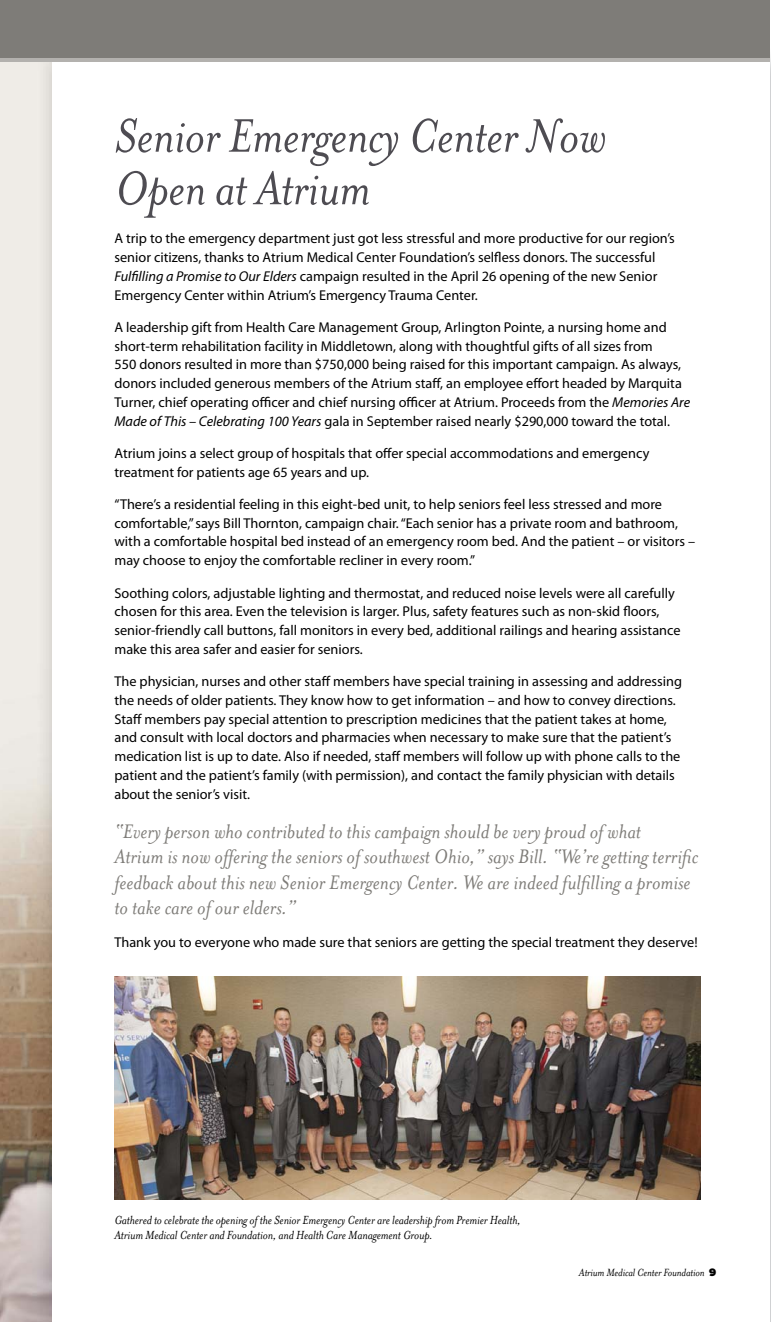
<style>
.page{position:relative;width:771px;height:1322px;background:#fff}
.page>*{position:absolute;margin:0;border:0;box-sizing:border-box;transform-origin:0 0}
.t1{font:italic 54px/52.5px "Mrs Eaves";letter-spacing:-.01em;color:#4e4c52}
.t2{font:italic 22.5px/25.5px "Mrs Eaves";color:#7e7c78}
.t3{font:14.25px/18.8px "Myriad Pro";color:#000}
.t4{font:italic 13.5px/15px "Mrs Eaves";letter-spacing:-.01em;color:#000}
.t5{font:italic 12px "Mrs Eaves";letter-spacing:-.01em;color:#000}
.s1{font-style:italic}
.s2{font-family:"Proxima Nova";font-weight:900;font-style:normal;font-size:11.25px}
</style>
<div class="page">
<img style="left:0;top:62px;width:38px;height:1258px">
<img style="left:38px;top:62px;width:14px;height:1258px">
<img style="left:114px;top:976px;width:586px;height:223px">
<div style="left:0;top:0;width:769px;height:59px;background:#7e7c78"></div>
<hr style="left:0;top:59px;width:769px;height:3px;background:#b3b1ae">
<h1 class="t1" style="left:114px;top:107px;width:493px">Senior Emergency Center Now<br>Open at Atrium</h1>
<p class="t3" style="left:114px;top:230px;width:561px">A trip to the emergency department just got less stressful and more productive for our region’s senior citizens, thanks to Atrium Medical Center Foundation’s selfless donors. The successful <span class="s1">Fulfilling a Promise to Our Elders</span> campaign resulted in the April 26 opening of the new Senior Emergency Center within Atrium’s Emergency Trauma Center.</p>
<p class="t3" style="left:114px;top:319px;width:577px">A leadership gift from Health Care Management Group, Arlington Pointe, a nursing home and short-term rehabilitation facility in Middletown, along with thoughtful gifts of all sizes from<br>550 donors resulted in more than $750,000 being raised for this important campaign. As always, donors included generous members of the Atrium staff, an employee effort headed by Marquita Turner, chief operating officer and chief nursing officer at Atrium. Proceeds from the <span class="s1">Memories Are Made of This – Celebrating 100 Years</span> gala in September raised nearly $290,000 toward the total.</p>
<p class="t3" style="left:114px;top:445px;width:536px">Atrium joins a select group of hospitals that offer special accommodations and emergency treatment for patients age 65 years and up.</p>
<p class="t3" style="left:114px;top:496px;width:582px">“There’s a residential feeling in this eight-bed unit, to help seniors feel less stressed and more comfortable,” says Bill Thornton, campaign chair. “Each senior has a private room and bathroom, with a comfortable hospital bed instead of an emergency room bed. And the patient – or visitors – may choose to enjoy the comfortable recliner in every room.”</p>
<p class="t3" style="left:114px;top:584px;width:567px">Soothing colors, adjustable lighting and thermostat, and reduced noise levels were all carefully chosen for this area. Even the television is larger. Plus, safety features such as non-skid floors, senior-friendly call buttons, fall monitors in every bed, additional railings and hearing assistance make this area safer and easier for seniors.</p>
<p class="t3" style="left:114px;top:673px;width:569px">The physician, nurses and other staff members have special training in assessing and addressing the needs of older patients. They know how to get information – and how to convey directions.<br>Staff members pay special attention to prescription medicines that the patient takes at home, and consult with local doctors and pharmacies when necessary to make sure that the patient’s medication list is up to date. Also if needed, staff members will follow up with phone calls to the patient and the patient’s family (with permission), and contact the family physician with details about the senior’s visit.</p>
<p class="t2" style="left:114px;top:817px;width:585px">“Every person who contributed to this campaign should be very proud of what<br>Atrium is now offering the seniors of southwest Ohio,” says Bill. “We’re getting terrific feedback about this new Senior Emergency Center. We are indeed fulfilling a promise to take care of our elders.”</p>
<p class="t3" style="left:114px;top:933px;width:584px">Thank you to everyone who made sure that seniors are getting the special treatment they deserve!</p>
<p class="t4" style="left:114px;top:1211px;width:407px">Gathered to celebrate the opening of the Senior Emergency Center are leadership from Premier Health,<br>Atrium Medical Center and Foundation, and Health Care Management Group.</p>
<p class="t5" style="left:578px;top:1264px;width:138px">Atrium Medical Center Foundation <span class="s2">9</span></p>
</div>
